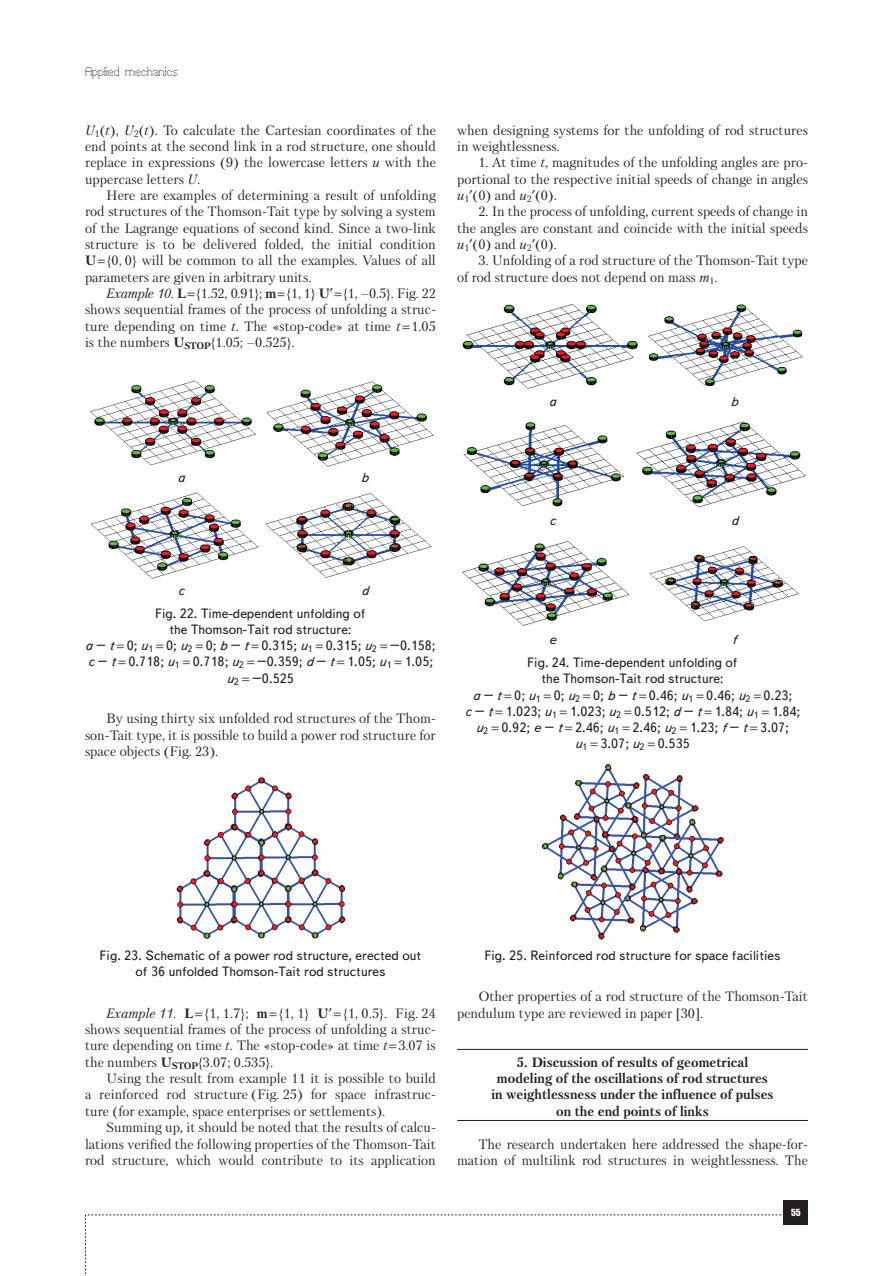
<style>
.page{position:relative;width:893px;height:1276px;background:#fff}
.page>*{position:absolute;margin:0;border:0;box-sizing:border-box;transform-origin:0 0}
.t1{font:13.5px/16.4px "Petersburg C";color:#231f20;text-align:justify}
.t2{font:13.5px/16.2px "Text Book C";color:#231f20;text-align:center}
.t3{font:700 13.5px/16.4px "Petersburg C";color:#231f20;text-align:center}
.t4{font:italic 13.5px "Text Book C";color:#231f20}
.t5{font:12px "Perfo C";letter-spacing:.015em;color:#231f20}
.t6{font:9px "Impact";color:#fff}
.s1{font-style:italic}
.s2{font-weight:700}
</style>
<div class="page">
<svg style="left:85px;top:1214px;width:699px;height:62px"></svg>
<div style="left:784px;top:1200px;width:24px;height:24px;background:#231f20"></div>
<img style="left:90px;top:380px;width:166px;height:86px">
<img style="left:266px;top:381px;width:168px;height:86px">
<img style="left:91px;top:492px;width:341px;height:87px">
<img style="left:176px;top:777px;width:170px;height:162px">
<hr style="left:457px;top:1049px;width:351px;height:1px;background:#231f20">
<hr style="left:457px;top:1120px;width:351px;height:1px;background:#231f20">
<img style="left:462px;top:303px;width:176px;height:86px">
<img style="left:648px;top:304px;width:155px;height:82px">
<img style="left:463px;top:422px;width:161px;height:85px">
<img style="left:636px;top:421px;width:170px;height:87px">
<img style="left:461px;top:541px;width:169px;height:85px">
<img style="left:649px;top:546px;width:150px;height:76px">
<img style="left:541px;top:764px;width:183px;height:176px">
<p class="t5" style="left:85px;top:65px;width:95px">Applied mechanics</p>
<p class="t1" style="left:85px;top:122px;width:352px"><span class="s1">U</span><sub>1</sub>(<span class="s1">t</span>), <span class="s1">U</span><sub>2</sub>(<span class="s1">t</span>). To calculate the Cartesian coordinates of the end points at the second link in a rod structure, one should replace in expressions (9) the lowercase letters <span class="s1">u</span> with the uppercase letters <span class="s1">U</span>.</p>
<p class="t1" style="left:85px;top:187px;width:352px;text-indent:21px">Here are examples of determining a result of unfolding rod structures of the Thomson-Tait type by solving a system of the Lagrange equations of second kind. Since a two-link structure is to be delivered folded, the initial condition <span class="s2">U</span> {0, 0} will be common to all the examples. Values of all parameters are given in arbitrary units.</p>
<p class="t1" style="left:85px;top:285px;width:352px;text-indent:21px"><span class="s1">Example 10.</span> <span class="s2">L</span> {1.52, 0.91}; <span class="s2">m</span> {1, 1} <span class="s2">U</span> {1, –0.5}. Fig. 22 shows sequential frames of the process of unfolding a struc&shy;ture depending on time <span class="s1">t</span>. The «stop-code» at time <span class="s1">t</span> 1.05 is the numbers <span class="s2">U</span><sub>STOP</sub>{1.05; –0.525}.</p>
<p class="t1" style="left:457px;top:122px;width:352px">when designing systems for the unfolding of rod structures in weightlessness.</p>
<p class="t1" style="left:457px;top:154px;width:352px;text-indent:21px">1. At time <span class="s1">t</span>, magnitudes of the unfolding angles are pro&shy;portional to the respective initial speeds of change in angles <span class="s1">u</span><sub>1</sub> (0) and <span class="s1">u</span><sub>2</sub> (0).</p>
<p class="t1" style="left:457px;top:203px;width:352px;text-indent:21px">2. In the process of unfolding, current speeds of change in the angles are constant and coincide with the initial speeds <span class="s1">u</span><sub>1</sub> (0) and <span class="s1">u</span><sub>2</sub> (0).</p>
<p class="t1" style="left:457px;top:252px;width:352px;text-indent:21px">3. Unfolding of a rod structure of the Thomson-Tait type of rod structure does not depend on mass <span class="s1">m</span><sub>1</sub>.</p>
<p class="t4" style="left:549px;top:394px;width:9px">a</p>
<p class="t4" style="left:731px;top:394px;width:9px">b</p>
<p class="t4" style="left:178px;top:469px;width:9px">a</p>
<p class="t4" style="left:361px;top:469px;width:9px">b</p>
<p class="t4" style="left:178px;top:583px;width:8px">c</p>
<p class="t4" style="left:361px;top:583px;width:9px">d</p>
<p class="t2" style="left:85px;top:605px;width:352px">Fig. 22. Time-dependent unfolding of<br>the Thomson-Tait rod structure:<br><span class="s1">a</span> – <span class="s1">t</span> 0; <span class="s1">u</span><sub>1</sub> 0; <span class="s1">u</span><sub>2</sub> 0; <span class="s1">b</span> – <span class="s1">t</span> 0.315; <span class="s1">u</span><sub>1</sub> 0.315; <span class="s1">u</span><sub>2</sub> –0.158; <span class="s1">c</span> – <span class="s1">t</span> 0.718; <span class="s1">u</span><sub>1</sub> 0.718; <span class="s1">u</span><sub>2</sub> –0.359; <span class="s1">d</span> – <span class="s1">t</span> 1.05; <span class="s1">u</span><sub>1</sub> 1.05; <span class="s1">u</span><sub>2</sub> –0.525</p>
<p class="t1" style="left:85px;top:710px;width:352px;text-indent:21px">By using thirty six unfolded rod structures of the Thom&shy;son-Tait type, it is possible to build a power rod structure for space objects (Fig. 23).</p>
<p class="t4" style="left:549px;top:513px;width:8px">c</p>
<p class="t4" style="left:731px;top:513px;width:9px">d</p>
<p class="t4" style="left:549px;top:631px;width:9px">e</p>
<p class="t4" style="left:732px;top:631px;width:6px">f</p>
<p class="t2" style="left:465px;top:655px;width:337px">Fig. 24. Time-dependent unfolding of<br>the Thomson-Tait rod structure:<br><span class="s1">a</span> – <span class="s1">t</span> 0; <span class="s1">u</span><sub>1</sub> 0; <span class="s1">u</span><sub>2</sub> 0; <span class="s1">b</span> – <span class="s1">t</span> 0.46; <span class="s1">u</span><sub>1</sub> 0.46; <span class="s1">u</span><sub>2</sub> 0.23;<br><span class="s1">c</span> – <span class="s1">t</span> 1.023; <span class="s1">u</span><sub>1</sub> 1.023; <span class="s1">u</span><sub>2</sub> 0.512; <span class="s1">d</span> – <span class="s1">t</span> 1.84; <span class="s1">u</span><sub>1</sub> 1.84; <span class="s1">u</span><sub>2</sub> 0.92; <span class="s1">e</span> – <span class="s1">t</span> 2.46; <span class="s1">u</span><sub>1</sub> 2.46; <span class="s1">u</span><sub>2</sub> 1.23; <span class="s1">f</span> – <span class="s1">t</span> 3.07;<br><span class="s1">u</span><sub>1</sub> 3.07; <span class="s1">u</span><sub>2</sub> 0.535</p>
<p class="t2" style="left:100px;top:947px;width:323px">Fig. 23. Schematic of a power rod structure, erected out of 36 unfolded Thomson-Tait rod structures</p>
<p class="t1" style="left:85px;top:1004px;width:352px;text-indent:21px"><span class="s1">Example 11.</span> <span class="s2">L</span> {1, 1.7}; <span class="s2">m</span> {1, 1} <span class="s2">U</span> {1, 0.5}. Fig. 24 shows sequential frames of the process of unfolding a struc&shy;ture depending on time <span class="s1">t</span>. The «stop-code» at time <span class="s1">t</span> 3.07 is the numbers <span class="s2">U</span><sub>STOP</sub>{3.07; 0.535}.</p>
<p class="t1" style="left:85px;top:1070px;width:352px;text-indent:21px">Using the result from example 11 it is possible to build a reinforced rod structure (Fig. 25) for space infrastruc&shy;ture (for example, space enterprises or settlements).</p>
<p class="t1" style="left:85px;top:1119px;width:352px;text-indent:21px">Summing up, it should be noted that the results of calcu&shy;lations verified the following properties of the Thomson-Tait rod structure, which would contribute to its application</p>
<p class="t2" style="left:485px;top:947px;width:297px">Fig. 25. Reinforced rod structure for space facilities</p>
<p class="t1" style="left:457px;top:988px;width:352px;text-indent:21px">Other properties of a rod structure of the Thomson-Tait pendulum type are reviewed in paper [30].</p>
<p class="t3" style="left:491px;top:1053px;width:284px">5. Discussion of results of geometrical modeling of the oscillations of rod structures in weightlessness under the influence of pulses on the end points of links</p>
<p class="t1" style="left:457px;top:1135px;width:352px;text-align:right">The research undertaken here addressed the shape-for&shy;mation of multilink rod structures in weightlessness. The</p>
<p class="t6" style="left:791px;top:1205px;width:11px">55</p>
</div>
